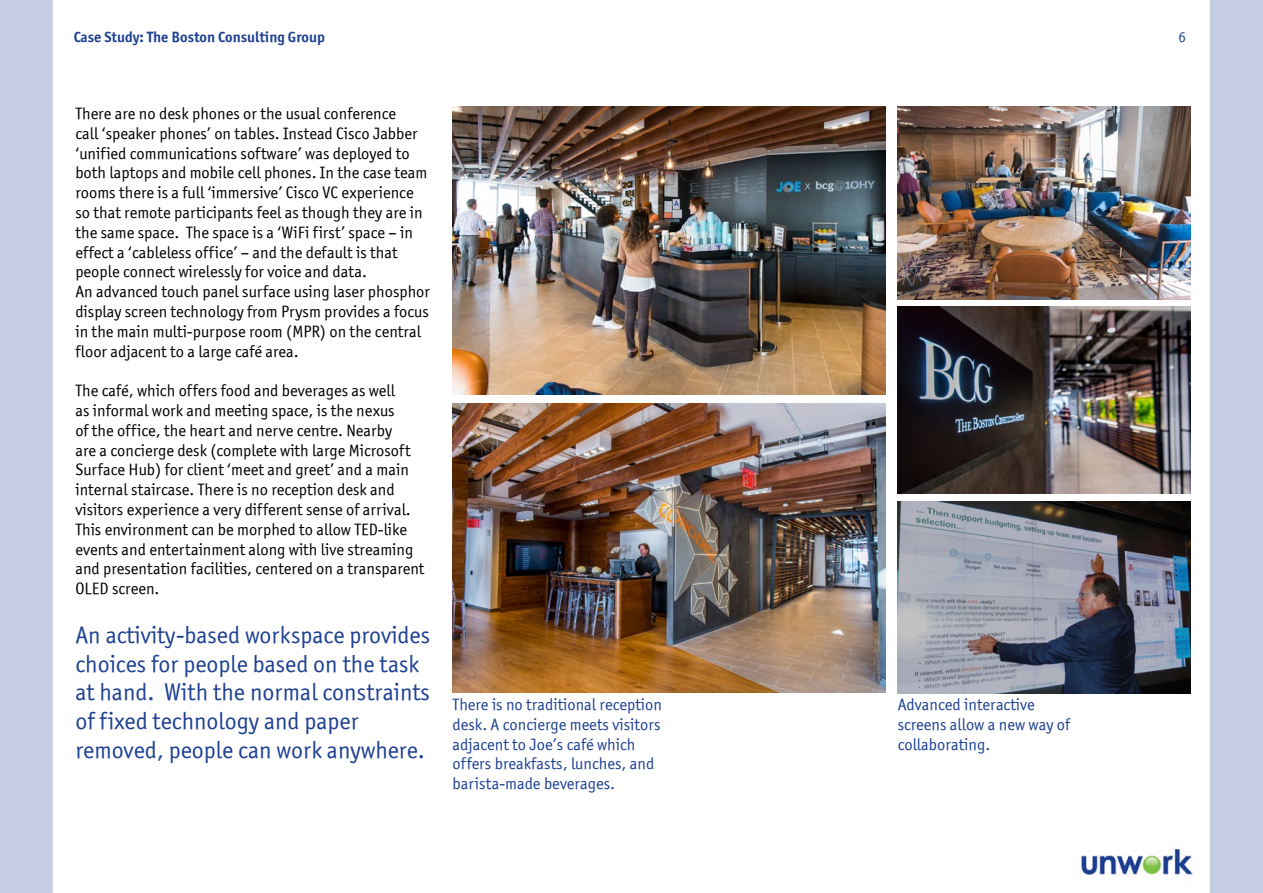
<style>
.page{position:relative;width:1263px;height:893px;background:#c5cee3}
.page>*{position:absolute;margin:0;border:0;box-sizing:border-box;transform-origin:0 0}
.t1{font:24px/28.8px "Officina Sans ITCTT Book";color:#1e4192}
.t2{font:16.5px/19.8px "Officina Sans ITCTT Book";color:#000}
.t3{font:16.5px/19.8px "Officina Sans ITCTT Book";color:#1e4192}
.t4{font:15px "Officina Sans ITCTT Bold";color:#1e4192}
.t5{font:15px "Officina Sans ITCTT Book";color:#1e4192}
</style>
<div class="page">
<div style="left:53px;top:0;width:1157px;height:893px;background:#fff"></div>
<img style="left:1067px;top:839px;width:139px;height:47px">
<img style="left:897px;top:502px;width:294px;height:191px">
<img style="left:453px;top:106px;width:432px;height:288px">
<img style="left:453px;top:404px;width:432px;height:289px">
<img style="left:897px;top:307px;width:293px;height:186px">
<img style="left:897px;top:106px;width:293px;height:193px">
<p class="t4" style="left:74px;top:27px;width:253px">Case Study: The Boston Consulting Group</p>
<p class="t5" style="left:1178px;top:28px;width:9px">6</p>
<p class="t2" style="left:75px;top:103px;width:356px">There are no desk phones or the usual conference<br>call ‘speaker phones’ on tables. Instead Cisco Jabber ‘unified communications software’ was deployed to both laptops and mobile cell phones. In the case team rooms there is a full ‘immersive’ Cisco VC experience so that remote participants feel as though they are in the same space. The space is a ‘WiFi first’ space – in effect a ‘cableless office’ – and the default is that people connect wirelessly for voice and data.<br>An advanced touch panel surface using laser phosphor display screen technology from Prysm provides a focus in the main multi-purpose room (MPR) on the central floor adjacent to a large café area.</p>
<p class="t2" style="left:75px;top:381px;width:351px">The café, which offers food and beverages as well<br>as informal work and meeting space, is the nexus<br>of the office, the heart and nerve centre. Nearby<br>are a concierge desk (complete with large Microsoft Surface Hub) for client ‘meet and greet’ and a main internal staircase. There is no reception desk and visitors experience a very different sense of arrival.<br>This environment can be morphed to allow TED-like events and entertainment along with live streaming and presentation facilities, centered on a transparent OLED screen.</p>
<h1 class="t1" style="left:75px;top:620px;width:356px">An activity-based workspace provides choices for people based on the task at hand. With the normal constraints of fixed technology and paper removed, people can work anywhere.</h1>
<p class="t3" style="left:453px;top:694px;width:211px">There is no traditional reception desk. A concierge meets visitors adjacent to Joe’s café which offers breakfasts, lunches, and barista-made beverages.</p>
<p class="t3" style="left:898px;top:694px;width:174px">Advanced interactive screens allow a new way of collaborating.</p>
</div>
